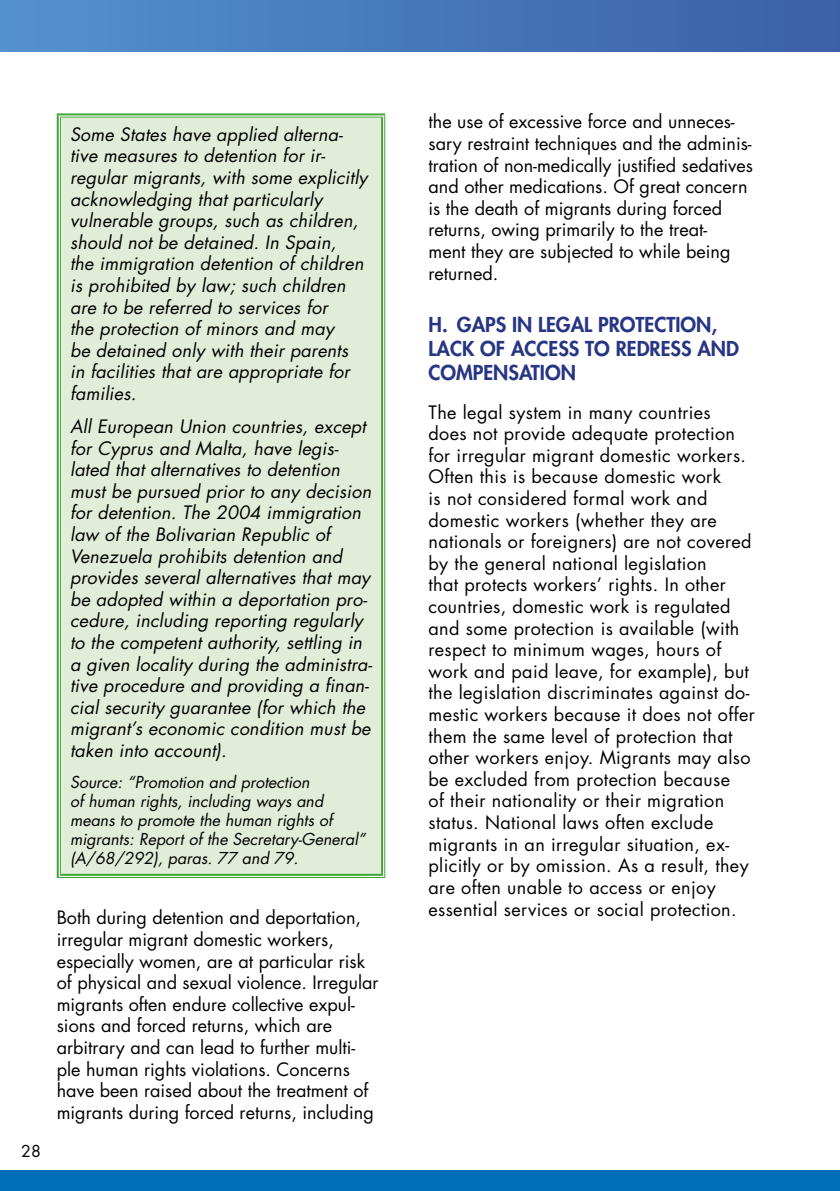
<style>
.page{position:relative;width:840px;height:1191px;background:#fff}
.page>*{position:absolute;margin:0;border:0;box-sizing:border-box;transform-origin:0 0}
.t1{font:800 20px/24px "Futura Std";color:#283583}
.t2{font:italic 18px/21.6px "Futura";letter-spacing:.01em;color:#000}
.t3{font:18px/21.6px "Futura Std";letter-spacing:.02em;color:#000}
.t4{font:18px/21.6px "Futura Std";color:#000}
.t5{font:italic 16px/19.2px "Futura Std";color:#000}
.t6{font:16px "Futura Std";color:#000}
.s1{font-family:"Futura"}
</style>
<div class="page">
<div style="left:0;top:1169px;width:839px;height:22px;background:#006eb8"></div>
<div style="left:0;top:0;width:839px;height:51px;background:linear-gradient(to right,#5591ce,#3a60a5)"></div>
<div style="left:59px;top:115px;width:324px;height:760px;background:#e2edd9"></div>
<hr style="left:57px;top:113px;width:328px;height:4px;background:#aed9a9">
<hr style="left:57px;top:117px;width:4px;height:756px;background:#f0f8ef">
<hr style="left:381px;top:117px;width:4px;height:756px;background:#eaf5e9">
<svg style="left:59px;top:873px;width:325px;height:3px"></svg>
<hr style="left:57px;top:113px;width:328px;height:2px;background:#3fa535">
<hr style="left:60px;top:117px;width:323px;height:1px;background:#3fa535">
<hr style="left:57px;top:115px;width:2px;height:762px;background:#3fa535">
<hr style="left:60px;top:117px;width:1px;height:756px;background:#3fa535">
<hr style="left:381px;top:117px;width:2px;height:756px;background:#3fa535">
<hr style="left:384px;top:115px;width:1px;height:762px;background:#3fa535">
<hr style="left:60px;top:873px;width:323px;height:2px;background:#3fa535">
<hr style="left:57px;top:877px;width:328px;height:1px;background:#3fa535">
<p class="t6" style="left:21px;top:1140px;width:21px">28</p>
<p class="t2" style="left:70px;top:123px;width:299px">Some States have applied alterna&shy;tive measures to detention for ir&shy;regular migrants, with some explicitly acknowledging that particularly vulnerable groups, such as children, should not be detained. In Spain,<br>the immigration detention of children is prohibited by law; such children are to be referred to services for<br>the protection of minors and may<br>be detained only with their parents<br>in facilities that are appropriate for families.</p>
<p class="t2" style="left:70px;top:416px;width:303px">All European Union countries, except for Cyprus and Malta, have legis&shy;lated that alternatives to detention must be pursued prior to any decision for detention. The 2004 immigration law of the Bolivarian Republic of Venezuela prohibits detention and provides several alternatives that may be adopted within a deportation pro&shy;cedure, including reporting regularly to the competent authority, settling in a given locality during the administra&shy;tive procedure and providing a finan&shy;cial security guarantee (for which the migrant’s economic condition must be taken into account).</p>
<p class="t5" style="left:70px;top:772px;width:296px"><span class="s1">Source</span>: “Promotion and protection<br>of human rights, including ways and means to promote the human rights of migrants: Report of the Secretary-General” (A/68/292), paras. 77 and 79.</p>
<p class="t4" style="left:57px;top:907px;width:323px">Both during detention and deportation, irregular migrant domestic workers, especially women, are at particular risk of physical and sexual violence. Irregular migrants often endure collective expul&shy;sions and forced returns, which are arbitrary and can lead to further multi&shy;ple human rights violations. Concerns have been raised about the treatment of migrants during forced returns, including</p>
<p class="t4" style="left:428px;top:111px;width:326px">the use of excessive force and unneces&shy;sary restraint techniques and the adminis&shy;tration of non-medically justified sedatives and other medications. Of great concern is the death of migrants during forced returns, owing primarily to the treat-<br>ment they are subjected to while being returned.</p>
<p class="t1" style="left:428px;top:312px;width:312px">H. GAPS IN LEGAL PROTECTION,<br>LACK OF ACCESS TO REDRESS AND<br>COMPENSATION</p>
<p class="t3" style="left:428px;top:401px;width:327px">The legal system in many countries<br>does not provide adequate protection for irregular migrant domestic workers.<br>Often this is because domestic work<br>is not considered formal work and domestic workers (whether they are nationals or foreigners) are not covered by the general national legislation<br>that protects workers’ rights. In other countries, domestic work is regulated and some protection is available (with respect to minimum wages, hours of work and paid leave, for example), but the legislation discriminates against do&shy;mestic workers because it does not offer them the same level of protection that other workers enjoy. Migrants may also be excluded from protection because<br>of their nationality or their migration status. National laws often exclude migrants in an irregular situation, ex&shy;plicitly or by omission. As a result, they are often unable to access or enjoy essential services or social protection.</p>
</div>
